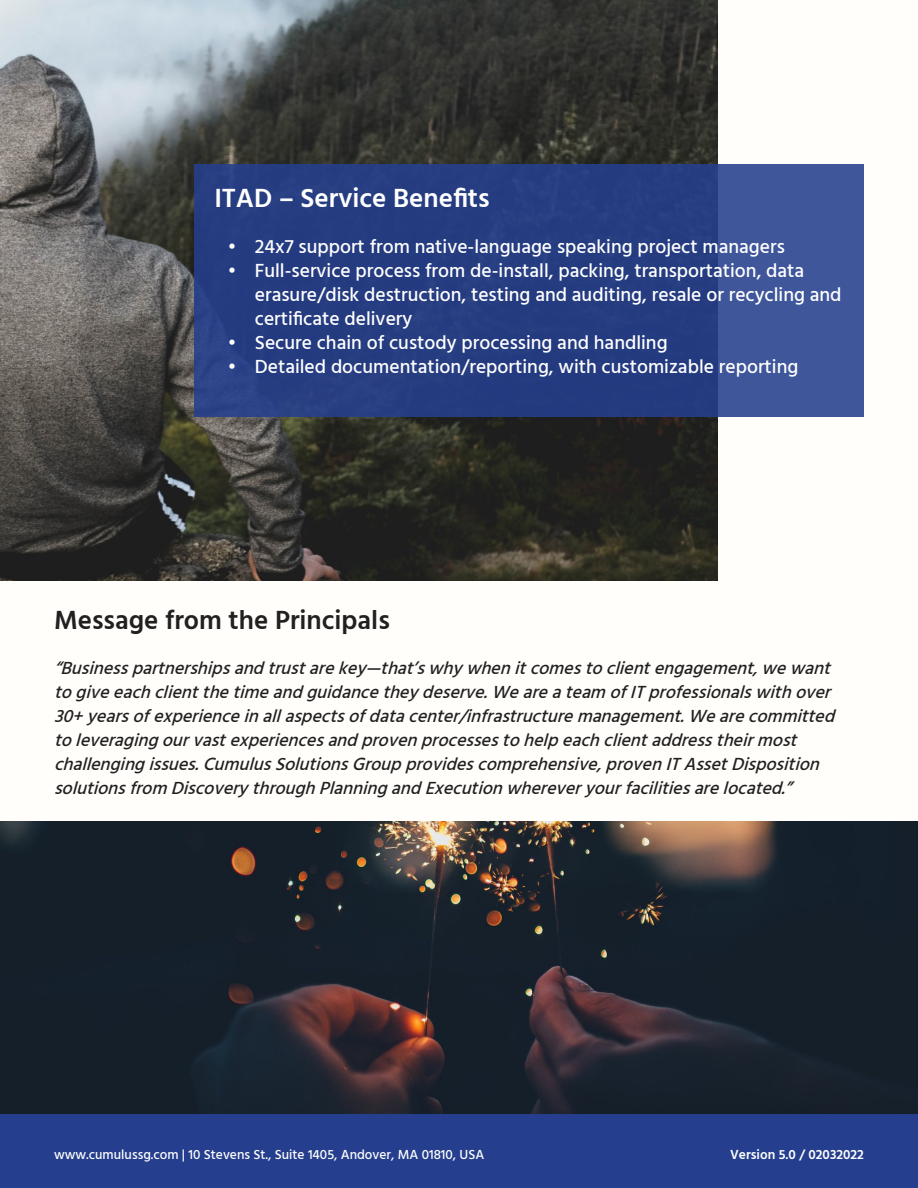
<style>
.page{position:relative;width:918px;height:1188px;background:#fffefa}
.page>*{position:absolute;margin:0;border:0;box-sizing:border-box;transform-origin:0 0}
.t1{font:600 27px "Hind";color:#231f20}
.t2{font:600 27px "Hind";color:#fff}
.t3{font:500 19.5px/24px "Hind";color:#fff}
.t4{font:italic 500 18px/24px "Hind";color:#231f20}
.t5{font:500 13.5px "Hind";color:#fff}
.t6{font:600 13.5px "Hind";color:#fff}
</style>
<div class="page">
<img style="left:0;top:822px;width:918px;height:293px">
<img style="left:0;top:0;width:717px;height:580px">
<div style="left:194px;top:164px;width:670px;height:253px;background:linear-gradient(to right,#1f367a,#384e93)"></div>
<div style="left:0;top:1115px;width:918px;height:73px;background:#253f8e"></div>
<p class="t2" style="left:214px;top:182px;width:277px">ITAD – Service Benefits</p>
<p class="t3" style="left:228px;top:236px;width:559px">• 24x7 support from native-language speaking project managers</p>
<p class="t3" style="left:255px;top:260px;width:588px;text-indent:-27px">• Full-service process from de-install, packing, transportation, data erasure/disk destruction, testing and auditing, resale or recycling and certificate delivery</p>
<p class="t3" style="left:228px;top:332px;width:441px">• Secure chain of custody processing and handling</p>
<p class="t3" style="left:228px;top:356px;width:572px">• Detailed documentation/reporting, with customizable reporting</p>
<p class="t1" style="left:54px;top:604px;width:337px">Message from the Principals</p>
<p class="t4" style="left:54px;top:658px;width:789px">“Businesspartnershipsandtrustarekey—that’swhywhenitcomestoclientengagement,wewant togiveeachclientthetimeandguidancetheydeserve.Weareateam ofITprofessionalswithover 30+yearsofexperienceinallaspectsofdatacenter/infrastructuremanagement.Wearecommitted toleveragingourvastexperiencesandprovenprocessestohelpeachclientaddresstheirmost challengingissues.CumulusSolutionsGroupprovidescomprehensive,provenITAssetDisposition solutionsfrom DiscoverythroughPlanningandExecutionwhereveryourfacilitiesarelocated.”</p>
<p class="t5" style="left:54px;top:1145px;width:432px">www.cumulussg.com | 10 Stevens St., Suite 1405, Andover, MA 01810, USA</p>
<p class="t6" style="left:730px;top:1147px;width:135px">Version 5.0 / 02032022</p>
</div>
